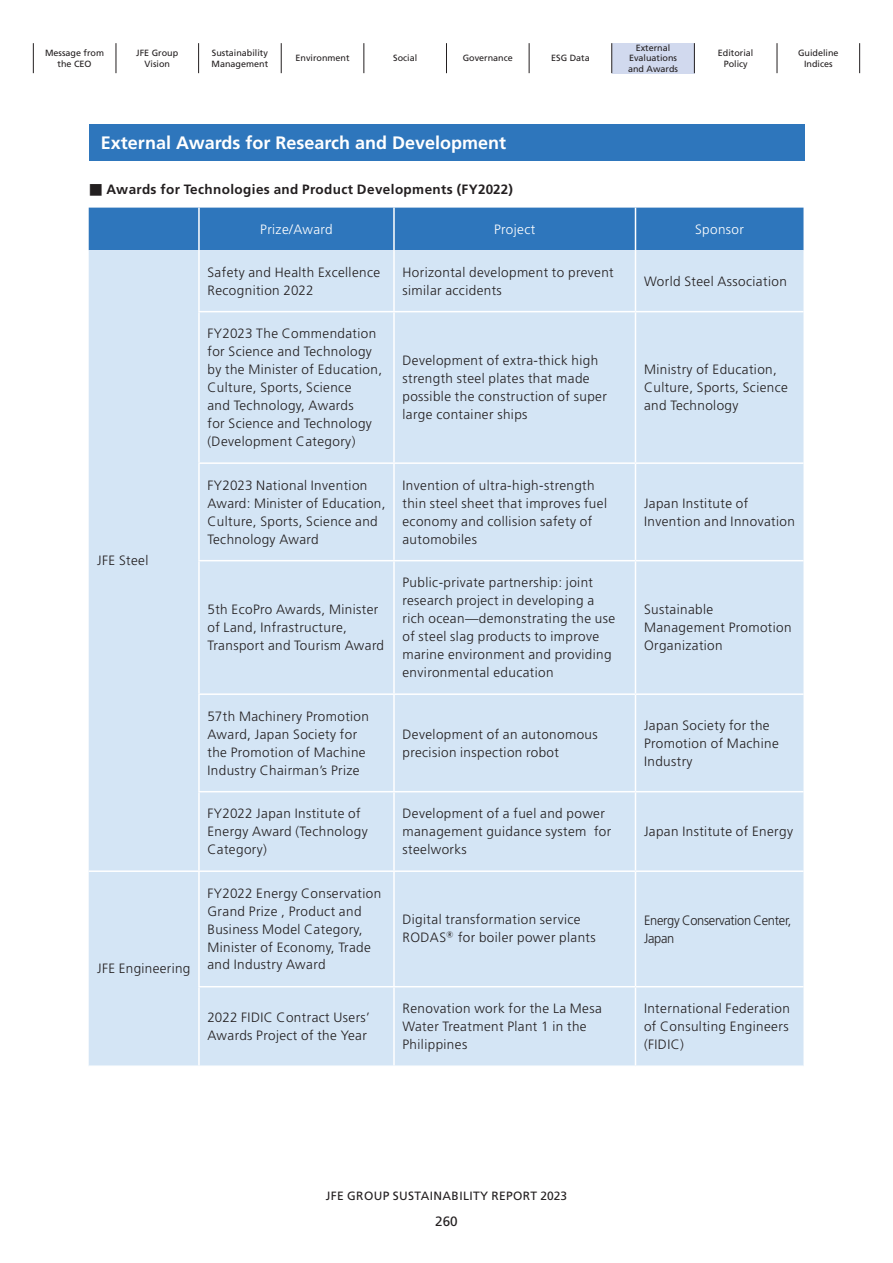
<style>
.page{position:relative;width:893px;height:1263px;background:#fff}
.page>*{position:absolute;margin:0;border:0;box-sizing:border-box;transform-origin:0 0}
.t1{font:700 18px "Frutiger";color:#fff}
.t2{font:300 13.5px/18px "Frutiger";letter-spacing:.03em;color:#231f20}
.t3{font:700 13.5px "Frutiger";letter-spacing:.03em;color:#231f20}
.t4{font:300 13.5px/18px "Frutiger";letter-spacing:-.02em;color:#231f20;scale:.95 1}
.t5{font:300 13.5px "Frutiger";letter-spacing:.03em;color:#fff}
.t6{font:13.5px "Frutiger";color:#231f20}
.t7{font:12px "Frutiger";letter-spacing:.03em;color:#231f20}
.t8{font:9px/10.5px "Frutiger";color:#231f20;text-align:center}
.s1{font-family:"UD Shin Go Pro";font-weight:500}
.s2{font-family:"UD Shin Go NT Pro";font-weight:400}
</style>
<div class="page">
<div style="left:612px;top:43px;width:82px;height:30px;background:#d1d9ee"></div>
<hr style="left:33px;top:43px;width:1px;height:30px;background:#231f20">
<hr style="left:116px;top:43px;width:1px;height:30px;background:#231f20">
<hr style="left:198px;top:43px;width:1px;height:30px;background:#231f20">
<hr style="left:281px;top:43px;width:1px;height:30px;background:#231f20">
<hr style="left:364px;top:43px;width:1px;height:30px;background:#231f20">
<hr style="left:446px;top:43px;width:1px;height:30px;background:#231f20">
<hr style="left:529px;top:43px;width:1px;height:30px;background:#231f20">
<hr style="left:611px;top:43px;width:1px;height:30px;background:#231f20">
<hr style="left:694px;top:43px;width:1px;height:30px;background:#231f20">
<hr style="left:777px;top:43px;width:1px;height:30px;background:#231f20">
<hr style="left:859px;top:43px;width:1px;height:30px;background:#231f20">
<div style="left:89px;top:208px;width:714px;height:42px;background:#2e76bc"></div>
<div style="left:89px;top:250px;width:714px;height:815px;background:#d4e5f5"></div>
<hr style="left:198px;top:208px;width:2px;height:42px;background:#fff">
<hr style="left:393px;top:208px;width:2px;height:42px;background:#fff">
<hr style="left:635px;top:208px;width:1px;height:42px;background:#fff">
<hr style="left:198px;top:250px;width:2px;height:61px;background:#fff">
<hr style="left:393px;top:250px;width:2px;height:61px;background:#fff">
<hr style="left:635px;top:250px;width:1px;height:61px;background:#fff">
<hr style="left:198px;top:312px;width:2px;height:150px;background:#fff">
<hr style="left:393px;top:312px;width:2px;height:150px;background:#fff">
<hr style="left:635px;top:312px;width:1px;height:150px;background:#fff">
<hr style="left:198px;top:462px;width:196px;height:2px;background:#fff">
<hr style="left:198px;top:464px;width:2px;height:96px;background:#fff">
<hr style="left:394px;top:462px;width:241px;height:2px;background:#fff">
<hr style="left:393px;top:464px;width:2px;height:96px;background:#fff">
<hr style="left:635px;top:462px;width:168px;height:2px;background:#fff">
<hr style="left:635px;top:464px;width:1px;height:96px;background:#fff">
<hr style="left:198px;top:560px;width:196px;height:1px;background:#fff">
<hr style="left:198px;top:561px;width:2px;height:132px;background:#fff">
<hr style="left:394px;top:560px;width:241px;height:1px;background:#fff">
<hr style="left:393px;top:561px;width:2px;height:132px;background:#fff">
<hr style="left:635px;top:560px;width:168px;height:1px;background:#fff">
<hr style="left:635px;top:561px;width:1px;height:132px;background:#fff">
<hr style="left:198px;top:693px;width:196px;height:2px;background:#fff">
<hr style="left:198px;top:695px;width:2px;height:96px;background:#fff">
<hr style="left:394px;top:693px;width:241px;height:2px;background:#fff">
<hr style="left:393px;top:695px;width:2px;height:96px;background:#fff">
<hr style="left:635px;top:693px;width:168px;height:2px;background:#fff">
<hr style="left:635px;top:695px;width:1px;height:96px;background:#fff">
<hr style="left:198px;top:791px;width:196px;height:1px;background:#fff">
<hr style="left:198px;top:792px;width:2px;height:78px;background:#fff">
<hr style="left:394px;top:791px;width:241px;height:1px;background:#fff">
<hr style="left:393px;top:792px;width:2px;height:78px;background:#fff">
<hr style="left:635px;top:791px;width:168px;height:1px;background:#fff">
<hr style="left:635px;top:792px;width:1px;height:78px;background:#fff">
<hr style="left:89px;top:870px;width:110px;height:2px;background:#fff">
<hr style="left:199px;top:870px;width:195px;height:2px;background:#fff">
<hr style="left:198px;top:872px;width:2px;height:114px;background:#fff">
<hr style="left:394px;top:870px;width:241px;height:2px;background:#fff">
<hr style="left:393px;top:872px;width:2px;height:114px;background:#fff">
<hr style="left:635px;top:870px;width:168px;height:2px;background:#fff">
<hr style="left:635px;top:872px;width:1px;height:114px;background:#fff">
<hr style="left:198px;top:986px;width:196px;height:1px;background:#fff">
<hr style="left:198px;top:987px;width:2px;height:78px;background:#fff">
<hr style="left:394px;top:986px;width:241px;height:1px;background:#fff">
<hr style="left:393px;top:987px;width:2px;height:78px;background:#fff">
<hr style="left:635px;top:986px;width:168px;height:1px;background:#fff">
<hr style="left:635px;top:987px;width:1px;height:78px;background:#fff">
<hr style="left:198px;top:311px;width:196px;height:1px;background:#fff">
<hr style="left:394px;top:311px;width:241px;height:1px;background:#fff">
<hr style="left:635px;top:311px;width:168px;height:1px;background:#fff">
<div style="left:89px;top:124px;width:715px;height:37px;background:#2e76bc"></div>
<p class="t8" style="left:45px;top:48px;width:61px">Message from the CEO</p>
<p class="t8" style="left:136px;top:48px;width:44px">JFE Group<br>Vision</p>
<p class="t8" style="left:212px;top:48px;width:58px;text-align:left">Sustainability<br>Management</p>
<p class="t8" style="left:296px;top:53px;width:56px">Environment</p>
<p class="t8" style="left:393px;top:53px;width:26px">Social</p>
<p class="t8" style="left:463px;top:53px;width:52px">Governance</p>
<p class="t8" style="left:551px;top:53px;width:40px">ESG Data</p>
<p class="t8" style="left:628px;top:42px;width:52px">External<br>Evaluations and Awards</p>
<p class="t8" style="left:718px;top:48px;width:37px">Editorial<br>Policy</p>
<p class="t8" style="left:798px;top:48px;width:42px">Guideline<br>Indices</p>
<h1 class="t1" style="left:101px;top:132px;width:407px">External Awards for Research and Development</h1>
<p class="t3" style="left:89px;top:182px;width:425px"><span class="s1">■</span> Awards for Technologies and Product Developments (FY2022)</p>
<p class="t5" style="left:260px;top:221px;width:74px">Prize/Award</p>
<p class="t5" style="left:494px;top:221px;width:43px">Project</p>
<p class="t5" style="left:695px;top:221px;width:50px">Sponsor</p>
<p class="t2" style="left:207px;top:263px;width:174px">Safety and Health Excellence<br>Recognition 2022</p>
<p class="t2" style="left:402px;top:263px;width:213px">Horizontal development to prevent similar accidents</p>
<p class="t2" style="left:644px;top:272px;width:144px">World Steel Association</p>
<p class="t2" style="left:207px;top:325px;width:176px">FY2023 The Commendation for Science and Technology by the Minister of Education,<br>Culture, Sports, Science<br>and Technology, Awards<br>for Science and Technology (Development Category)</p>
<p class="t2" style="left:402px;top:352px;width:206px">Development of extra-thick high strength steel plates that made possible the construction of super large container ships</p>
<p class="t2" style="left:644px;top:361px;width:145px">Ministry of Education,<br>Culture, Sports, Science and Technology</p>
<p class="t2" style="left:97px;top:552px;width:53px">JFE Steel</p>
<p class="t2" style="left:97px;top:960px;width:95px">JFE Engineering</p>
<p class="t2" style="left:207px;top:476px;width:179px">FY2023 National Invention<br>Award: Minister of Education,<br>Culture, Sports, Science and<br>Technology Award</p>
<p class="t2" style="left:402px;top:476px;width:206px">Invention of ultra-high-strength thin steel sheet that improves fuel economy and collision safety of automobiles</p>
<p class="t2" style="left:207px;top:601px;width:178px">5th EcoPro Awards, Minister of Land, Infrastructure,<br>Transport and Tourism Award</p>
<p class="t2" style="left:402px;top:574px;width:214px">Public-private partnership: joint research project in developing a rich ocean—demonstrating the use of steel slag products to improve marine environment and providing environmental education</p>
<p class="t2" style="left:644px;top:494px;width:152px">Japan Institute of<br>Invention and Innovation</p>
<p class="t2" style="left:644px;top:600px;width:149px">Sustainable<br>Management Promotion<br>Organization</p>
<p class="t2" style="left:207px;top:707px;width:163px">57th Machinery Promotion<br>Award, Japan Society for the Promotion of Machine<br>Industry Chairman’s Prize</p>
<p class="t2" style="left:402px;top:725px;width:197px">Development of an autonomous precision inspection robot</p>
<p class="t2" style="left:644px;top:716px;width:136px">Japan Society for the<br>Promotion of Machine<br>Industry</p>
<p class="t2" style="left:207px;top:804px;width:162px">FY2022 Japan Institute of<br>Energy Award (Technology<br>Category)</p>
<p class="t2" style="left:402px;top:804px;width:210px">Development of a fuel and power management guidance system for steelworks</p>
<p class="t2" style="left:644px;top:822px;width:151px">Japan Institute of Energy</p>
<p class="t2" style="left:207px;top:884px;width:175px">FY2022 Energy Conservation<br>Grand Prize , Product and<br>Business Model Category,<br>Minister of Economy, Trade and Industry Award</p>
<p class="t2" style="left:402px;top:911px;width:195px">Digital transformation service<br>RODAS<span class="s2">®</span>for boiler power plants</p>
<p class="t4" style="left:644px;top:911px;width:157px">Energy Conservation Center,<br>Japan</p>
<p class="t2" style="left:207px;top:1009px;width:164px">2022 FIDIC Contract Users’<br>Awards Project of the Year</p>
<p class="t2" style="left:402px;top:1000px;width:201px">Renovation work for the La Mesa<br>Water Treatment Plant 1 in the<br>Philippines</p>
<p class="t2" style="left:644px;top:1000px;width:148px;text-align:justify">International Federation of Consulting Engineers (FIDIC)</p>
<p class="t7" style="left:326px;top:1188px;width:243px">JFE GROUP SUSTAINABILITY REPORT 2023</p>
<p class="t6" style="left:435px;top:1214px;width:24px">260</p>
</div>
